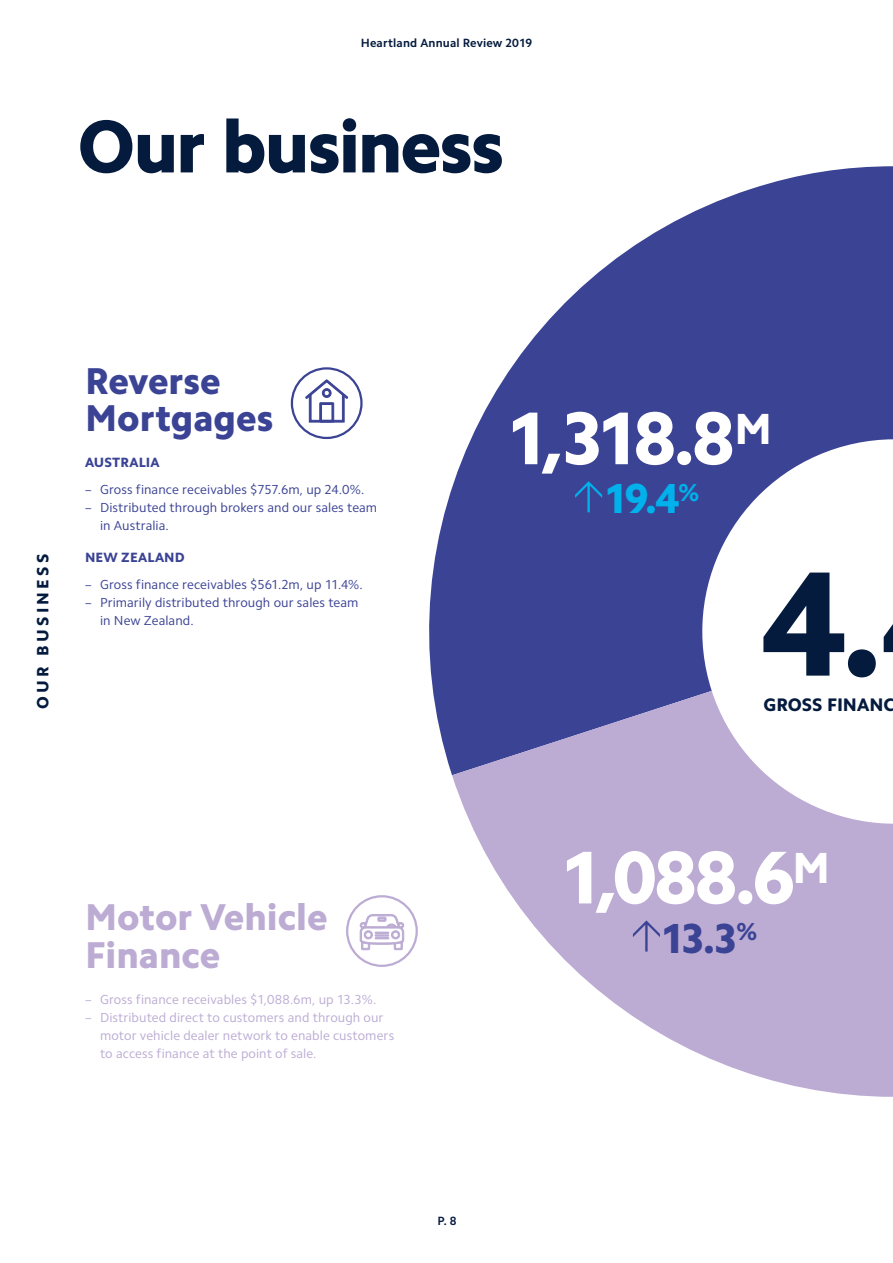
<style>
.page{position:relative;width:893px;height:1263px;background:#fff}
.page>*{position:absolute;margin:0;border:0;box-sizing:border-box;transform-origin:0 0}
.t1{font:800 149.85px "Camphor Pro";color:#051b3e}
.t2{font:800 75px "Camphor Pro";letter-spacing:-.045em;color:#fff}
.t3{font:800 75px "Camphor Pro";letter-spacing:-.03em;color:#051b3e}
.t4{font:800 42.15px "Camphor Pro";color:#00b1eb}
.t5{font:800 42.15px "Camphor Pro";color:#3b4395}
.t6{font:800 37.5px/37.5px "Camphor Pro";color:#bcacd4}
.t7{font:800 37.5px/37.5px "Camphor Pro";color:#3b4395}
.t8{font:800 18.15px "Camphor Pro";color:#051b3e}
.t9{font:800 16.5px "Camphor Pro";letter-spacing:.2em;color:#051b3e}
.t10{font:800 13.5px "Camphor Pro";letter-spacing:.01em;color:#3b4395}
.t11{font:13.2px/18px "Camphor Pro";letter-spacing:.005em;color:#3b4395}
.t12{font:13.2px/18px "Camphor Pro";letter-spacing:.005em;color:#bcacd4}
.t13{font:700 12px "Camphor Pro";letter-spacing:.01em;color:#051b3e}
</style>
<div class="page">
<svg style="left:429px;top:166px;width:464px;height:609px;fill:#3b4395"></svg>
<svg style="left:452px;top:631px;width:441px;height:466px;fill:#bcacd4"></svg>
<svg style="left:575px;top:481px;width:27px;height:31px"></svg>
<svg style="left:633px;top:920px;width:27px;height:31px"></svg>
<div style="left:291px;top:367px;width:72px;height:72px;border:2px solid #3b4395;border-radius:50%"></div>
<svg style="left:306px;top:380px;width:42px;height:42px"></svg>
<div style="left:346px;top:895px;width:72px;height:72px;border:2px solid #bcacd4;border-radius:50%"></div>
<svg style="left:360px;top:914px;width:44px;height:36px"></svg>
<p class="t13" style="left:361px;top:35px;width:173px">Heartland Annual Review 2019</p>
<h2 class="t3" style="left:77px;top:102px;width:428px">Our business</h2>
<p class="t9" style="left:33px;top:709px;width:157px;rotate:-90deg">OUR BUSINESS</p>
<h3 class="t7" style="left:85px;top:362px;width:190px">Reverse<br>Mortgages</h3>
<p class="t10" style="left:85px;top:455px;width:76px">AUSTRALIA</p>
<p class="t11" style="left:85px;top:481px;width:281px">– Gross finance receivables $757.6m, up 24.0%.</p>
<p class="t11" style="left:100px;top:499px;width:279px;text-indent:-15px">– Distributed through brokers and our sales team in Australia.</p>
<p class="t10" style="left:85px;top:549px;width:101px">NEW ZEALAND</p>
<p class="t11" style="left:85px;top:575px;width:279px">– Gross finance receivables $561.2m, up 11.4%.</p>
<p class="t11" style="left:100px;top:593px;width:260px;text-indent:-15px">– Primarily distributed through our sales team in New Zealand.</p>
<h3 class="t6" style="left:85px;top:899px;width:244px">Motor Vehicle<br>Finance</h3>
<p class="t12" style="left:85px;top:990px;width:293px">– Gross finance receivables $1,088.6m, up 13.3%.</p>
<p class="t12" style="left:100px;top:1008px;width:296px;text-indent:-15px">– Distributed direct to customers and through our motor vehicle dealer network to enable customers to access finance at the point of sale.</p>
<h2 class="t2" style="left:506px;top:394px;width:267px">1,318.8<sup>M</sup></h2>
<h3 class="t4" style="left:604px;top:474px;width:97px">19.4<sup>%</sup></h3>
<h1 class="t1" style="left:762px;top:535px;width:120px">4.</h1>
<h3 class="t8" style="left:763px;top:693px;width:133px">GROSS FINANC</h3>
<h2 class="t2" style="left:560px;top:833px;width:271px">1,088.6<sup>M</sup></h2>
<h3 class="t5" style="left:661px;top:913px;width:98px">13.3<sup>%</sup></h3>
<p class="t13" style="left:437px;top:1213px;width:21px">P. 8</p>
</div>
